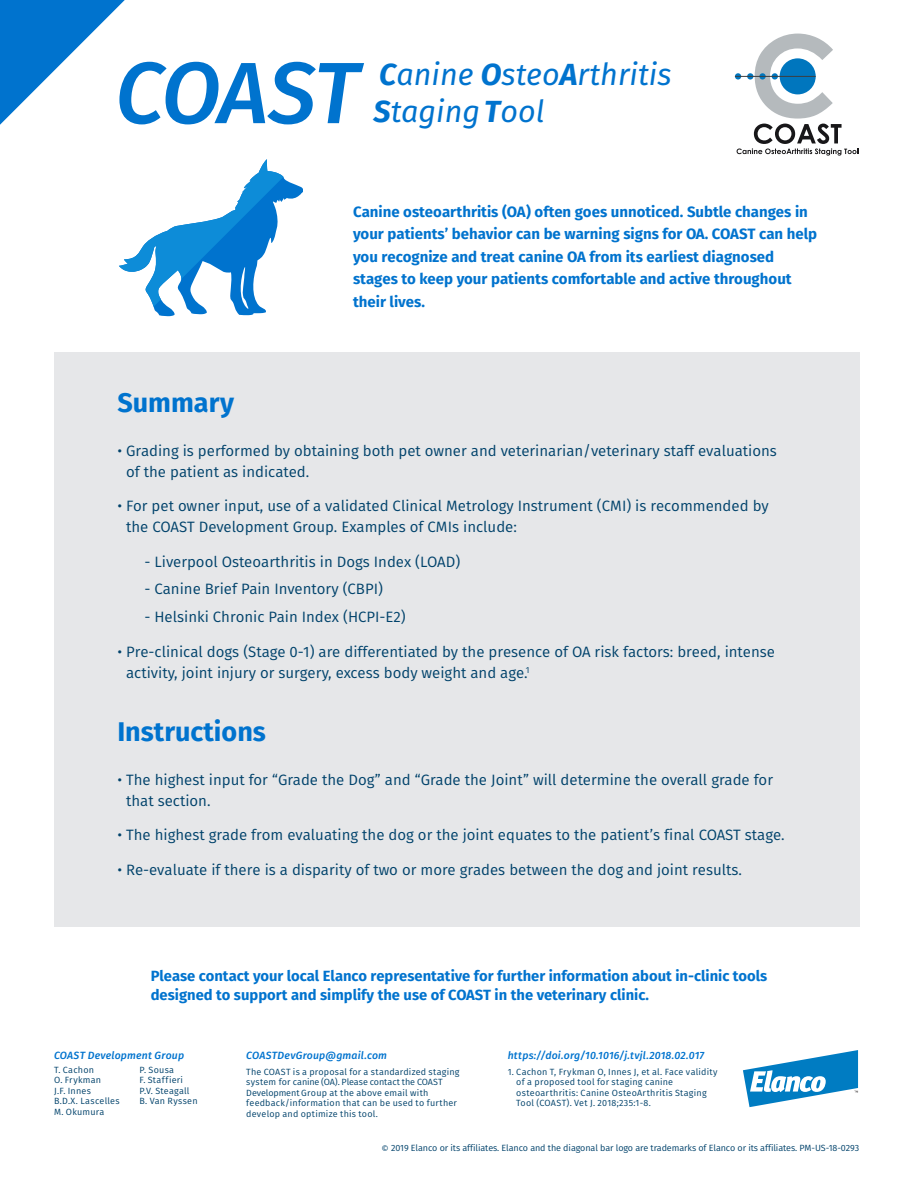
<style>
.page{position:relative;width:918px;height:1188px;background:#fff}
.page>*{position:absolute;margin:0;border:0;box-sizing:border-box;transform-origin:0 0}
.t1{font:italic 500 87px "Fira Sans";letter-spacing:-.025em;color:#0073ce}
.t2{font:italic 30.45px "Fira Sans";color:#0073ce}
.t3{font:700 27px "Fira Sans";color:#0073ce}
.t4{font:15px/21px "Fira Sans";color:#00426b}
.t5{font:700 15px/22.5px "Fira Sans";color:#0073ce}
.t6{font:700 14.7px/18.8px "Fira Sans";color:#0073ce}
.t7{font:italic 500 10.5px "Fira Sans";letter-spacing:.015em;color:#0073ce}
.t8{font:9px/10.5px "Fira Sans";letter-spacing:.02em;color:#00426b}
.t9{font:9px "Fira Sans";letter-spacing:-.01em;color:#00426b}
.s1{font-weight:700}
</style>
<div class="page">
<div style="left:54px;top:352px;width:805px;height:575px;background:#e6e7e9"></div>
<hr style="left:735px;top:76px;width:81px;height:1px;background:#3b3e40">
<svg style="left:737px;top:34px;width:121px;height:122px"></svg>
<svg style="left:0;top:0;width:125px;height:125px"></svg>
<svg style="left:119px;top:159px;width:184px;height:157px"></svg>
<svg style="left:743px;top:1050px;width:115px;height:57px"></svg>
<h1 class="t1" style="left:115px;top:23px;width:246px">COAST</h1>
<h2 class="t2" style="left:379px;top:51px;width:294px"><span class="s1">C</span>anine <span class="s1">O</span>steo<span class="s1">A</span>rthritis</h2>
<h2 class="t2" style="left:374px;top:89px;width:172px"><span class="s1">S</span>taging <span class="s1">T</span>ool</h2>
<p class="t5" style="left:353px;top:199px;width:466px">Canine osteoarthritis (OA) often goes unnoticed. Subtle changes in your patients’ behavior can be warning signs for OA. COAST can help you recognize and treat canine OA from its earliest diagnosed stages to keep your patients comfortable and active throughout their lives.</p>
<h3 class="t3" style="left:117px;top:380px;width:118px">Summary</h3>
<p class="t4" style="left:126px;top:440px;width:652px;text-indent:-9px">• Grading is performed by obtaining both pet owner and veterinarian/veterinary staff evaluations of the patient as indicated.</p>
<p class="t4" style="left:126px;top:495px;width:644px;text-indent:-9px">• For pet owner input, use of a validated Clinical Metrology Instrument (CMI) is recommended by the COAST Development Group. Examples of CMIs include:</p>
<p class="t4" style="left:144px;top:551px;width:317px">- Liverpool Osteoarthritis in Dogs Index (LOAD)</p>
<p class="t4" style="left:144px;top:578px;width:240px">- Canine Brief Pain Inventory (CBPI)</p>
<p class="t4" style="left:144px;top:606px;width:263px">- Helsinki Chronic Pain Index (HCPI-E2)</p>
<p class="t4" style="left:126px;top:641px;width:650px;text-indent:-9px">• Pre-clinical dogs (Stage 0-1) are differentiated by the presence of OA risk factors: breed, intense activity, joint injury or surgery, excess body weight and age.<sup>1</sup></p>
<h3 class="t3" style="left:117px;top:709px;width:150px">Instructions</h3>
<p class="t4" style="left:126px;top:768px;width:648px;text-indent:-9px">• The highest input for “Grade the Dog” and “Grade the Joint” will determine the overall grade for that section.</p>
<p class="t4" style="left:117px;top:824px;width:669px">• The highest grade from evaluating the dog or the joint equates to the patient’s final COAST stage.</p>
<p class="t4" style="left:117px;top:858px;width:626px">• Re-evaluate if there is a disparity of two or more grades between the dog and joint results.</p>
<p class="t6" style="left:151px;top:965px;width:618px">Please contact your local Elanco representative for further information about in-clinic tools designed to support and simplify the use of COAST in the veterinary clinic.</p>
<p class="t7" style="left:54px;top:1047px;width:132px">COAST Development Group</p>
<p class="t8" style="left:54px;top:1064px;width:67px">T. Cachon<br>O. Frykman<br>J.F. Innes<br>B.D.X. Lascelles<br>M. Okumura</p>
<p class="t8" style="left:139px;top:1064px;width:60px">P. Sousa<br>F. Staffieri<br>P.V. Steagall<br>B. Van Ryssen</p>
<p class="t7" style="left:508px;top:1047px;width:198px">https://doi.org/10.1016/j.tvjl.2018.02.017</p>
<p class="t8" style="left:516px;top:1066px;width:203px;text-indent:-9px">1. Cachon T, Frykman O, Innes J, et al. Face validity of a proposed tool for staging canine osteoarthritis: Canine OsteoArthritis Staging Tool (COAST). Vet J. 2018;235:1-8.</p>
<p class="t9" style="left:382px;top:1141px;width:479px">© 2019 Elanco or its affiliates. Elanco and the diagonal bar logo are trademarks of Elanco or its affiliates. PM-US-18-0293</p>
<p class="t7" style="left:246px;top:1047px;width:142px">COASTDevGroup@gmail.com</p>
<p class="t8" style="left:246px;top:1066px;width:215px">The COAST is a proposal for a standardized staging system for canine (OA). Please contact the COAST Development Group at the above email with feedback/information that can be used to further develop and optimize this tool.</p>
</div>
